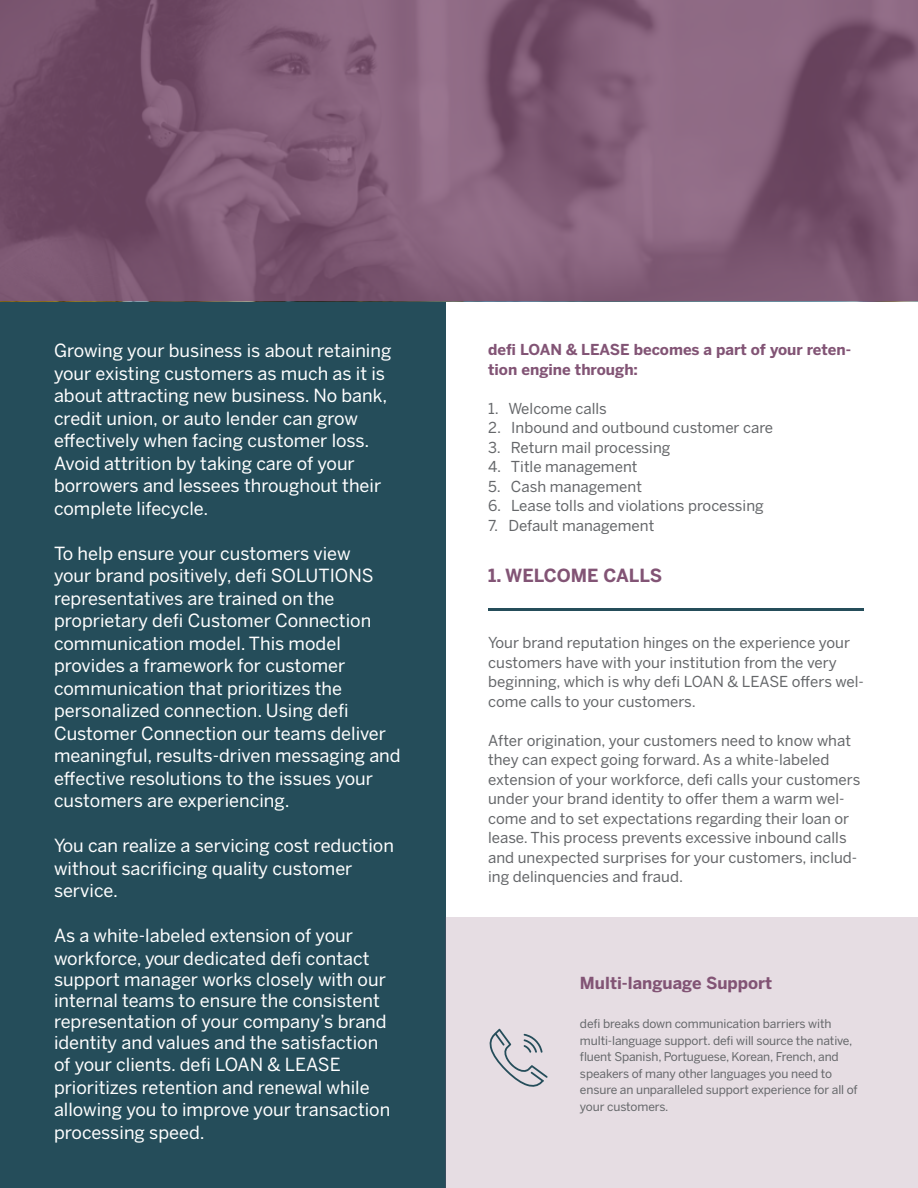
<style>
.page{position:relative;width:918px;height:1188px;background:#fff}
.page>*{position:absolute;margin:0;border:0;box-sizing:border-box;transform-origin:0 0}
.t1{font:18px/22.5px "Benton Sans";color:#fff}
.t2{font:700 18px "Benton Sans";color:#825475}
.t3{font:700 16.5px "Benton Sans";color:#825475}
.t4{font:15px/19.5px "Benton Sans";color:#65676a}
.t5{font:700 15px/19.5px "Benton Sans";color:#825475}
.t6{font:12px/16.5px "Benton Sans";letter-spacing:-.01em;color:#65676a}
</style>
<div class="page">
<div style="left:0;top:301px;width:445px;height:887px;background:#254d5a"></div>
<hr style="left:488px;top:608px;width:376px;height:3px;background:#254d5a">
<div style="left:445px;top:917px;width:473px;height:271px;background:#e6dde3"></div>
<svg style="left:0;top:0;width:918px;height:301px;background:#7f5a74"></svg>
<svg style="left:489px;top:1029px;width:59px;height:58px"></svg>
<p class="t1" style="left:54px;top:339px;width:339px">Growing your business is about retaining your existing customers as much as it is about attracting new business. No bank, credit union, or auto lender can grow effectively when facing customer loss.<br>Avoid attrition by taking care of your borrowers and lessees throughout their complete lifecycle.</p>
<p class="t1" style="left:54px;top:542px;width:348px">To help ensure your customers view<br>your brand positively, defi SOLUTIONS representatives are trained on the proprietary defi Customer Connection communication model. This model provides a framework for customer communication that prioritizes the personalized connection. Using defi Customer Connection our teams deliver meaningful, results-driven messaging and effective resolutions to the issues your customers are experiencing.</p>
<p class="t1" style="left:54px;top:834px;width:342px">You can realize a servicing cost reduction without sacrificing quality customer service.</p>
<p class="t1" style="left:54px;top:925px;width:338px;line-height:21.9px">As a white-labeled extension of your workforce, your dedicated defi contact support manager works closely with our internal teams to ensure the consistent representation of your company’s brand identity and values and the satisfaction of your clients. defi LOAN &amp; LEASE prioritizes retention and renewal while allowing you to improve your transaction processing speed.</p>
<p class="t5" style="left:488px;top:340px;width:365px">defi LOAN &amp; LEASE becomes a part of your reten&shy;tion engine through:</p>
<p class="t4" style="left:488px;top:398px;width:120px">1. Welcome calls</p>
<p class="t4" style="left:488px;top:418px;width:287px">2. Inbound and outbound customer care</p>
<p class="t4" style="left:488px;top:437px;width:184px">3. Return mail processing</p>
<p class="t4" style="left:488px;top:457px;width:151px">4. Title management</p>
<p class="t4" style="left:488px;top:476px;width:155px">5. Cash management</p>
<p class="t4" style="left:488px;top:496px;width:277px">6. Lease tolls and violations processing</p>
<p class="t4" style="left:488px;top:515px;width:168px">7. Default management</p>
<p class="t2" style="left:488px;top:565px;width:176px">1. WELCOME CALLS</p>
<p class="t4" style="left:488px;top:633px;width:377px">Your brand reputation hinges on the experience your customers have with your institution from the very beginning, which is why defi LOAN &amp; LEASE offers wel&shy;come calls to your customers.</p>
<p class="t4" style="left:488px;top:730px;width:374px">After origination, your customers need to know what they can expect going forward. As a white-labeled extension of your workforce, defi calls your customers under your brand identity to offer them a warm wel&shy;come and to set expectations regarding their loan or lease. This process prevents excessive inbound calls and unexpected surprises for your customers, includ&shy;ing delinquencies and fraud.</p>
<p class="t3" style="left:580px;top:973px;width:194px">Multi-language Support</p>
<p class="t6" style="left:580px;top:1015px;width:279px">defi breaks down communication barriers with multi-language support. defi will source the native, fluent Spanish, Portuguese, Korean, French, and speakers of many other languages you need to ensure an unparalleled support experience for all of your customers.</p>
</div>
